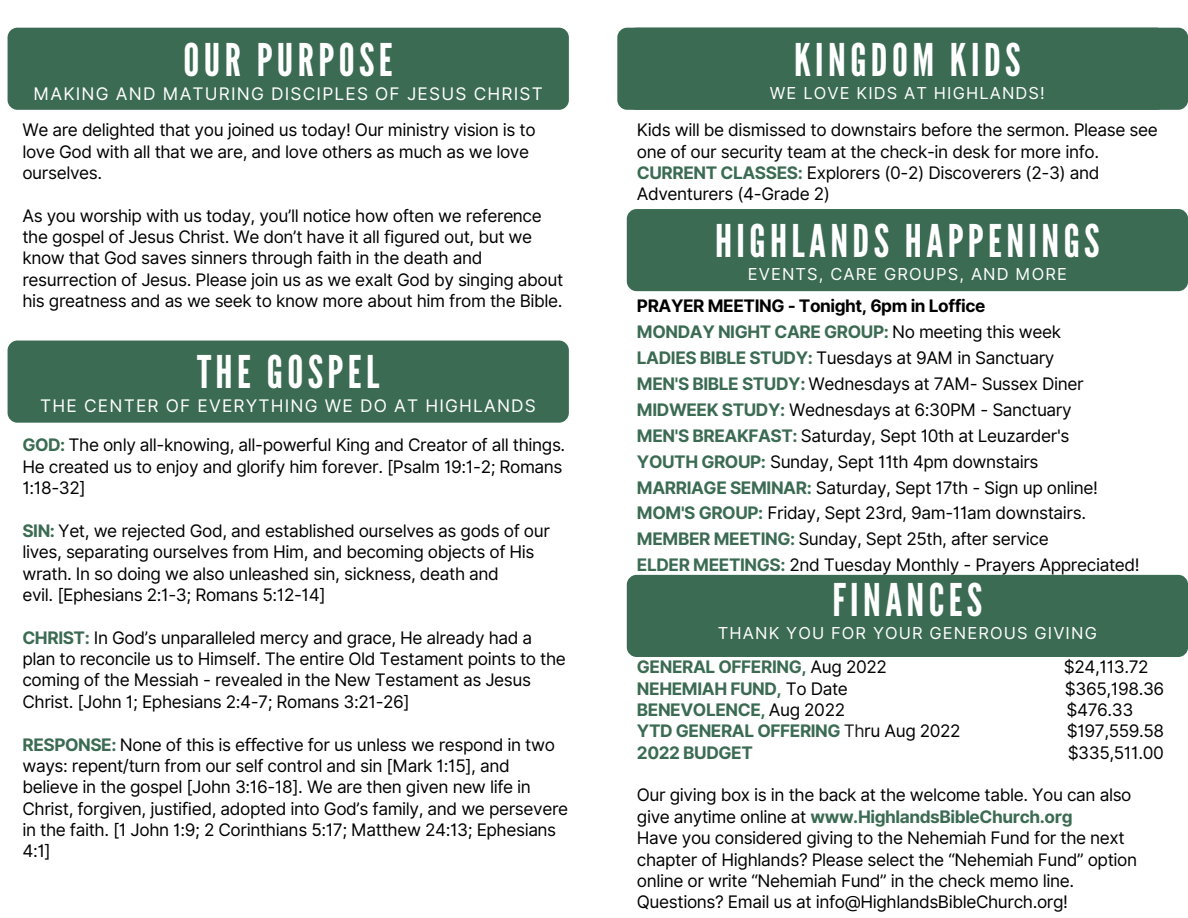
<style>
.page{position:relative;width:1188px;height:918px;background:#fff}
.page>*{position:absolute;margin:0;border:0;box-sizing:border-box;transform-origin:0 0}
.t1{font:45px "League Gothic";letter-spacing:.1em;color:#fff}
.t2{font:17.4px "Inter";letter-spacing:.07em;color:#fff}
.t3{font:17.25px/21.3px "Inter";letter-spacing:-.025em;color:#000}
.t4{font:700 17.25px "Inter";letter-spacing:-.025em;color:#3b6b53}
.t5{font:16.5px "Inter";letter-spacing:.07em;color:#fff}
.s1{font-family:"Noto Sans"}
.s2{font-weight:700;color:#3b6b53}
.s3{font-weight:700}
.s4{font-weight:400;color:#000}
.s5{font-weight:400;color:#1c1d1f}
</style>
<div class="page">
<div style="left:8px;top:28px;width:561px;height:82px;background:#3b6b53;border-radius:10px"></div>
<div style="left:8px;top:341px;width:561px;height:82px;background:#3b6b53;border-radius:10px"></div>
<div style="left:627px;top:28px;width:561px;height:82px;background:#3b6b53;border-radius:10px"></div>
<div style="left:627px;top:575px;width:561px;height:82px;background:#3b6b53;border-radius:10px"></div>
<div style="left:627px;top:209px;width:561px;height:82px;background:#3b6b53;border-radius:10px"></div>
<h1 class="t1" style="left:184px;top:34px;width:211px">OUR PURPOSE</h1>
<p class="t2" style="left:33px;top:83px;width:511px">MAKING AND MATURING DISCIPLES OF JESUS CHRIST</p>
<p class="t3" style="left:22px;top:119px;width:515px">We are delighted that you joined us today! Our ministry vision is to love God with all that we are, and love others as much as we love ourselves.</p>
<p class="t3" style="left:22px;top:205px;width:542px">As you worship with us today, you’ll notice how often we reference the gospel of Jesus Christ. We don’t have it all <span class="s1">fi</span>gured out, but we know that God saves sinners through faith in the death and resurrection of Jesus. Please join us as we exalt God by singing about his greatness and as we seek to know more about him from the Bible.</p>
<h1 class="t1" style="left:197px;top:346px;width:184px">THE GOSPEL</h1>
<p class="t2" style="left:40px;top:396px;width:497px">THE CENTER OF EVERYTHING WE DO AT HIGHLANDS</p>
<p class="t3" style="left:22px;top:434px;width:544px"><span class="s2">GOD:</span> The only all-knowing, all-powerful King and Creator of all things.<br>He created us to enjoy and glorify him forever. [Psalm 19:1-2; Romans<br>1:18-32]</p>
<p class="t3" style="left:22px;top:520px;width:529px"><span class="s2">SIN:</span> Yet, we rejected God, and established ourselves as gods of our lives, separating ourselves from Him, and becoming objects of His wrath. In so doing we also unleashed sin, sickness, death and<br>evil. [Ephesians 2:1-3; Romans 5:12-14]</p>
<p class="t3" style="left:22px;top:627px;width:545px"><span class="s2">CHRIST:</span> In God’s unparalleled mercy and grace, He already had a plan to reconcile us to Himself. The entire Old Testament points to the coming of the Messiah - revealed in the New Testament as Jesus Christ. [John 1; Ephesians 2:4-7; Romans 3:21-26]</p>
<p class="t3" style="left:22px;top:734px;width:547px"><span class="s2">RESPONSE:</span> None of this is e<span class="s1">ff</span>ective for us unless we respond in two ways: repent/turn from our self control and sin [Mark 1:15], and believe in the gospel [John 3:16-18]. We are then given new life in Christ, forgiven, justi<span class="s1">fi</span>ed, adopted into God’s family, and we persevere in the faith. [1 John 1:9; 2 Corinthians 5:17; Matthew 24:13; Ephesians 4:1]</p>
<h1 class="t1" style="left:794px;top:34px;width:228px">KINGDOM KIDS</h1>
<p class="t5" style="left:770px;top:83px;width:276px">WE LOVE KIDS AT HIGHLANDS!</p>
<p class="t3" style="left:637px;top:119px;width:522px">Kids will be dismissed to downstairs before the sermon. Please see one of our security team at the check-in desk for more info.<br><span class="s2">CURRENT CLASSES:</span> Explorers (0-2) Discoverers (2-3) and Adventurers (4-Grade 2)</p>
<h1 class="t1" style="left:715px;top:215px;width:386px">HIGHLANDS HAPPENINGS</h1>
<p class="t5" style="left:748px;top:265px;width:321px">EVENTS, CARE GROUPS, AND MORE</p>
<p class="t3" style="left:637px;top:293px;width:504px;line-height:25.8px"><span class="s3">PRAYER MEETING - Tonight, 6pm in Loffice<br></span><span class="s2">MONDAY NIGHT CARE GROUP:</span> No meeting this week<br><span class="s2">LADIES BIBLE STUDY:</span> Tuesdays at 9AM in Sanctuary<br><span class="s2">MEN'S BIBLE STUDY:</span> Wednesdays at 7AM- Sussex Diner <span class="s2">MIDWEEK STUDY:</span> Wednesdays at 6:30PM - Sanctuary<br><span class="s2">MEN'S BREAKFAST:</span> Saturday, Sept 10th at Leuzarder's<br><span class="s2">YOUTH GROUP:</span> Sunday, Sept 11th 4pm downstairs<br><span class="s2">MARRIAGE SEMINAR:</span> Saturday, Sept 17th - Sign up online!<br><span class="s2">MOM'S GROUP:</span> Friday, Sept 23rd, 9am-11am downstairs.<br><span class="s2">MEMBER MEETING:</span> Sunday, Sept 25th, after service<br><span class="s2">ELDER MEETINGS:</span> 2nd Tuesday Monthly - Prayers Appreciated!</p>
<h1 class="t1" style="left:832px;top:574px;width:152px">FINANCES</h1>
<p class="t5" style="left:718px;top:623px;width:381px">THANK YOU FOR YOUR GENEROUS GIVING</p>
<p class="t4" style="left:637px;top:657px;width:251px">GENERAL OFFERING, <span class="s4">Aug 2022</span></p>
<p class="t3" style="left:1064px;top:656px;width:86px">$24,113.72</p>
<p class="t4" style="left:637px;top:678px;width:213px">NEHEMIAH FUND, <span class="s4">To Date</span></p>
<p class="t3" style="left:1065px;top:678px;width:101px">$365,198.36</p>
<p class="t4" style="left:637px;top:699px;width:210px">BENEVOLENCE, <span class="s4">Aug 2022</span></p>
<p class="t3" style="left:1067px;top:699px;width:68px">$476.33</p>
<p class="t4" style="left:637px;top:721px;width:325px">YTD GENERAL OFFERING <span class="s5">Th</span><span class="s4">ru Aug 2022</span></p>
<p class="t3" style="left:1067px;top:720px;width:99px">$197,559.58</p>
<p class="t4" style="left:637px;top:742px;width:118px">2022 BUDGET</p>
<p class="t3" style="left:1068px;top:742px;width:98px">$335,511.00</p>
<p class="t3" style="left:637px;top:785px;width:502px">Our giving box is in the back at the welcome table. You can also give anytime online at <span class="s2">www.HighlandsBibleChurch.org<br></span>Have you considered giving to the Nehemiah Fund for the next chapter of Highlands? Please select the “Nehemiah Fund” option online or write “Nehemiah Fund” in the check memo line.<br>Questions? Email us at info@HighlandsBibleChurch.org!</p>
</div>
